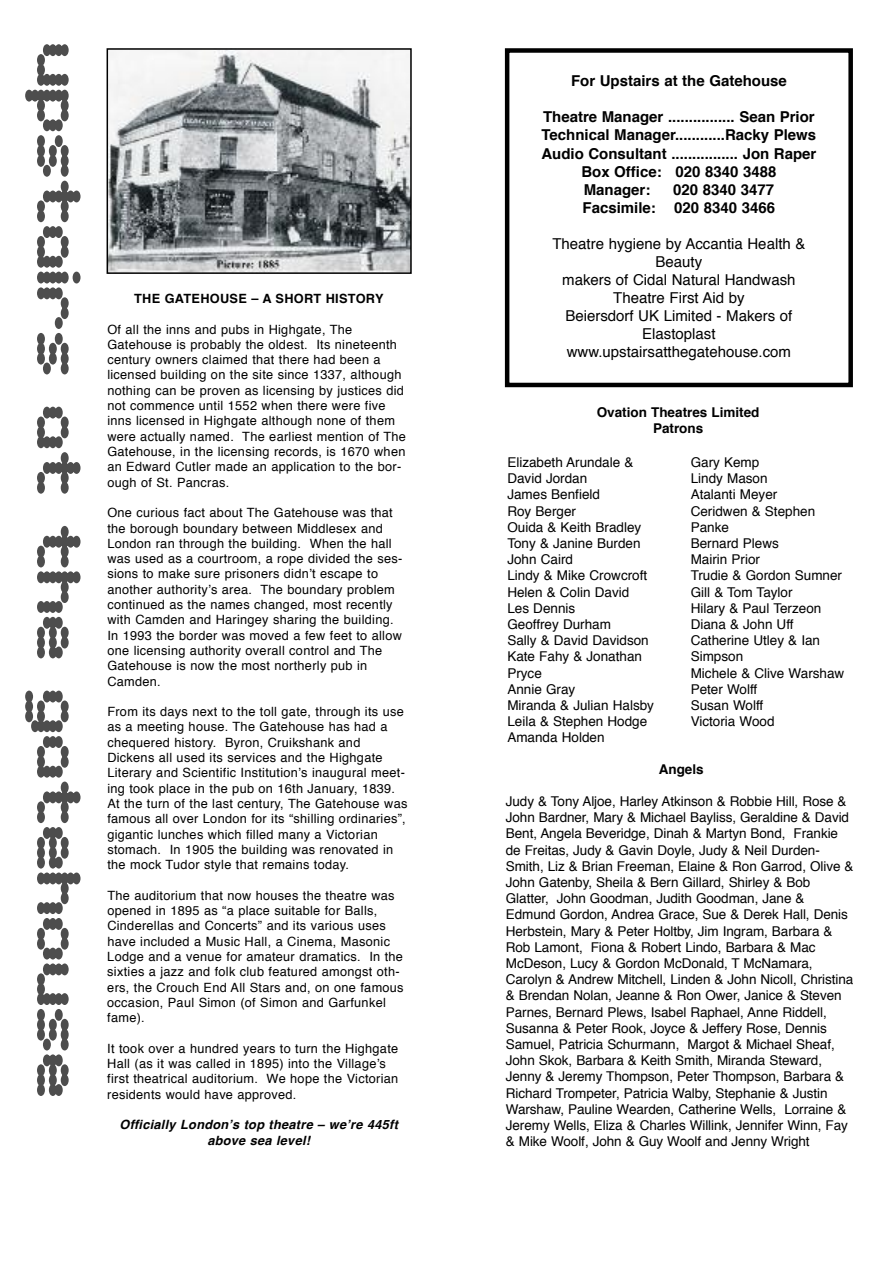
<style>
.page{position:relative;width:893px;height:1263px;background:#fff}
.page>*{position:absolute;margin:0;border:0;box-sizing:border-box;transform-origin:0 0}
.t1{font:67.5px "D3 Electronism";color:#4d4d4d}
.t2{font:700 15px/18px "Helvetica";color:#000;text-align:right}
.t3{font:15px/18px "Helvetica";color:#000;text-align:center}
.t4{font:13.5px/16.2px "Helvetica";letter-spacing:-.005em;color:#000}
.t5{font:700 13.5px/16.2px "Helvetica";color:#000;text-align:center}
.t6{font:12.75px/15.3px "Helvetica";letter-spacing:.02em;color:#000}
.t7{font:italic 700 12.75px/15.3px "Helvetica";letter-spacing:.02em;color:#000;text-align:center}
.t8{font:700 12.75px "Helvetica";letter-spacing:.02em;color:#000}
</style>
<div class="page">
<div style="left:505px;top:48px;width:348px;height:339px;border:4px solid #000"></div>
<img style="left:110px;top:51px;width:299px;height:220px">
<div style="left:107px;top:48px;width:305px;height:226px;border:2px solid #000"></div>
<h1 class="t1" style="left:95px;top:42px;width:1057px;rotate:90deg">upstairs at the gatehouse</h1>
<p class="t8" style="left:134px;top:293px;width:251px">THE GATEHOUSE – A SHORT HISTORY</p>
<p class="t6" style="left:107px;top:322px;width:300px">Of all the inns and pubs in Highgate, The Gatehouse is probably the oldest. Its nineteenth century owners claimed that there had been a licensed building on the site since 1337, although nothing can be proven as licensing by justices did not commence until 1552 when there were five inns licensed in Highgate although none of them were actually named. The earliest mention of The Gatehouse, in the licensing records, is 1670 when an Edward Cutler made an application to the bor&shy;ough of St. Pancras.</p>
<p class="t6" style="left:107px;top:506px;width:296px">One curious fact about The Gatehouse was that the borough boundary between Middlesex and London ran through the building. When the hall was used as a courtroom, a rope divided the ses&shy;sions to make sure prisoners didn’t escape to another authority’s area. The boundary problem continued as the names changed, most recently with Camden and Haringey sharing the building.<br>In 1993 the border was moved a few feet to allow one licensing authority overall control and The Gatehouse is now the most northerly pub in Camden.</p>
<p class="t6" style="left:107px;top:705px;width:302px">From its days next to the toll gate, through its use as a meeting house. The Gatehouse has had a chequered history. Byron, Cruikshank and Dickens all used its services and the Highgate Literary and Scientific Institution’s inaugural meet&shy;ing took place in the pub on 16th January, 1839.<br>At the turn of the last century, The Gatehouse was famous all over London for its “shilling ordinaries”, gigantic lunches which filled many a Victorian stomach. In 1905 the building was renovated in the mock Tudor style that remains today.</p>
<p class="t6" style="left:107px;top:889px;width:298px">The auditorium that now houses the theatre was opened in 1895 as “a place suitable for Balls, Cinderellas and Concerts” and its various uses have included a Music Hall, a Cinema, Masonic Lodge and a venue for amateur dramatics. In the sixties a jazz and folk club featured amongst oth&shy;ers, the Crouch End All Stars and, on one famous occasion, Paul Simon (of Simon and Garfunkel fame).</p>
<p class="t6" style="left:107px;top:1042px;width:293px">It took over a hundred years to turn the Highgate Hall (as it was called in 1895) into the Village’s first theatrical auditorium. We hope the Victorian residents would have approved.</p>
<p class="t7" style="left:120px;top:1118px;width:280px">Officially London’s top theatre – we’re 445ft above sea level!</p>
<p class="t2" style="left:571px;top:73px;width:217px">For Upstairs at the Gatehouse</p>
<p class="t2" style="left:543px;top:109px;width:273px">Theatre Manager ................ Sean Prior</p>
<p class="t2" style="left:541px;top:127px;width:276px">Technical Manager............Racky Plews</p>
<p class="t2" style="left:541px;top:145px;width:276px">Audio Consultant ................ Jon Raper</p>
<p class="t2" style="left:581px;top:163px;width:197px">Box Office: 020 8340 3488</p>
<p class="t2" style="left:584px;top:181px;width:68px">Manager:</p>
<p class="t2" style="left:583px;top:181px;width:194px">020 8340 3477<br>Facsimile: 020 8340 3466</p>
<p class="t3" style="left:552px;top:235px;width:254px">Theatre hygiene by Accantia Health &amp;<br>Beauty<br>makers of Cidal Natural Handwash<br>Theatre First Aid by<br>Beiersdorf UK Limited - Makers of<br>Elastoplast www.upstairsatthegatehouse.com</p>
<p class="t5" style="left:597px;top:405px;width:164px">Ovation Theatres Limited<br>Patrons</p>
<p class="t4" style="left:507px;top:455px;width:148px">Elizabeth Arundale &amp;<br>David Jordan<br>James Benfield<br>Roy Berger<br>Ouida &amp; Keith Bradley<br>Tony &amp; Janine Burden<br>John Caird<br>Lindy &amp; Mike Crowcroft<br>Helen &amp; Colin David<br>Les Dennis<br>Geoffrey Durham<br>Sally &amp; David Davidson<br>Kate Fahy &amp; Jonathan<br>Pryce<br>Annie Gray<br>Miranda &amp; Julian Halsby<br>Leila &amp; Stephen Hodge<br>Amanda Holden</p>
<p class="t4" style="left:691px;top:455px;width:155px">Gary Kemp<br>Lindy Mason<br>Atalanti Meyer<br>Ceridwen &amp; Stephen<br>Panke<br>Bernard Plews<br>Mairin Prior<br>Trudie &amp; Gordon Sumner<br>Gill &amp; Tom Taylor<br>Hilary &amp; Paul Terzeon<br>Diana &amp; John Uff<br>Catherine Utley &amp; Ian<br>Simpson<br>Michele &amp; Clive Warshaw<br>Peter Wolff<br>Susan Wolff<br>Victoria Wood</p>
<p class="t5" style="left:659px;top:762px;width:47px">Angels</p>
<p class="t4" style="left:506px;top:794px;width:349px">Judy &amp; Tony Aljoe, Harley Atkinson &amp; Robbie Hill, Rose &amp; John Bardner, Mary &amp; Michael Bayliss, Geraldine &amp; David Bent, Angela Beveridge, Dinah &amp; Martyn Bond, Frankie de Freitas, Judy &amp; Gavin Doyle, Judy &amp; Neil Durden-Smith, Liz &amp; Brian Freeman, Elaine &amp; Ron Garrod, Olive &amp; John Gatenby, Sheila &amp; Bern Gillard, Shirley &amp; Bob Glatter, John Goodman, Judith Goodman, Jane &amp; Edmund Gordon, Andrea Grace, Sue &amp; Derek Hall, Denis Herbstein, Mary &amp; Peter Holtby, Jim Ingram, Barbara &amp; Rob Lamont, Fiona &amp; Robert Lindo, Barbara &amp; Mac McDeson, Lucy &amp; Gordon McDonald, T McNamara, Carolyn &amp; Andrew Mitchell, Linden &amp; John Nicoll, Christina &amp; Brendan Nolan, Jeanne &amp; Ron Ower, Janice &amp; Steven Parnes, Bernard Plews, Isabel Raphael, Anne Riddell, Susanna &amp; Peter Rook, Joyce &amp; Jeffery Rose, Dennis Samuel, Patricia Schurmann, Margot &amp; Michael Sheaf, John Skok, Barbara &amp; Keith Smith, Miranda Steward, Jenny &amp; Jeremy Thompson, Peter Thompson, Barbara &amp; Richard Trompeter, Patricia Walby, Stephanie &amp; Justin Warshaw, Pauline Wearden, Catherine Wells, Lorraine &amp; Jeremy Wells, Eliza &amp; Charles Willink, Jennifer Winn, Fay &amp; Mike Woolf, John &amp; Guy Woolf and Jenny Wright</p>
</div>
